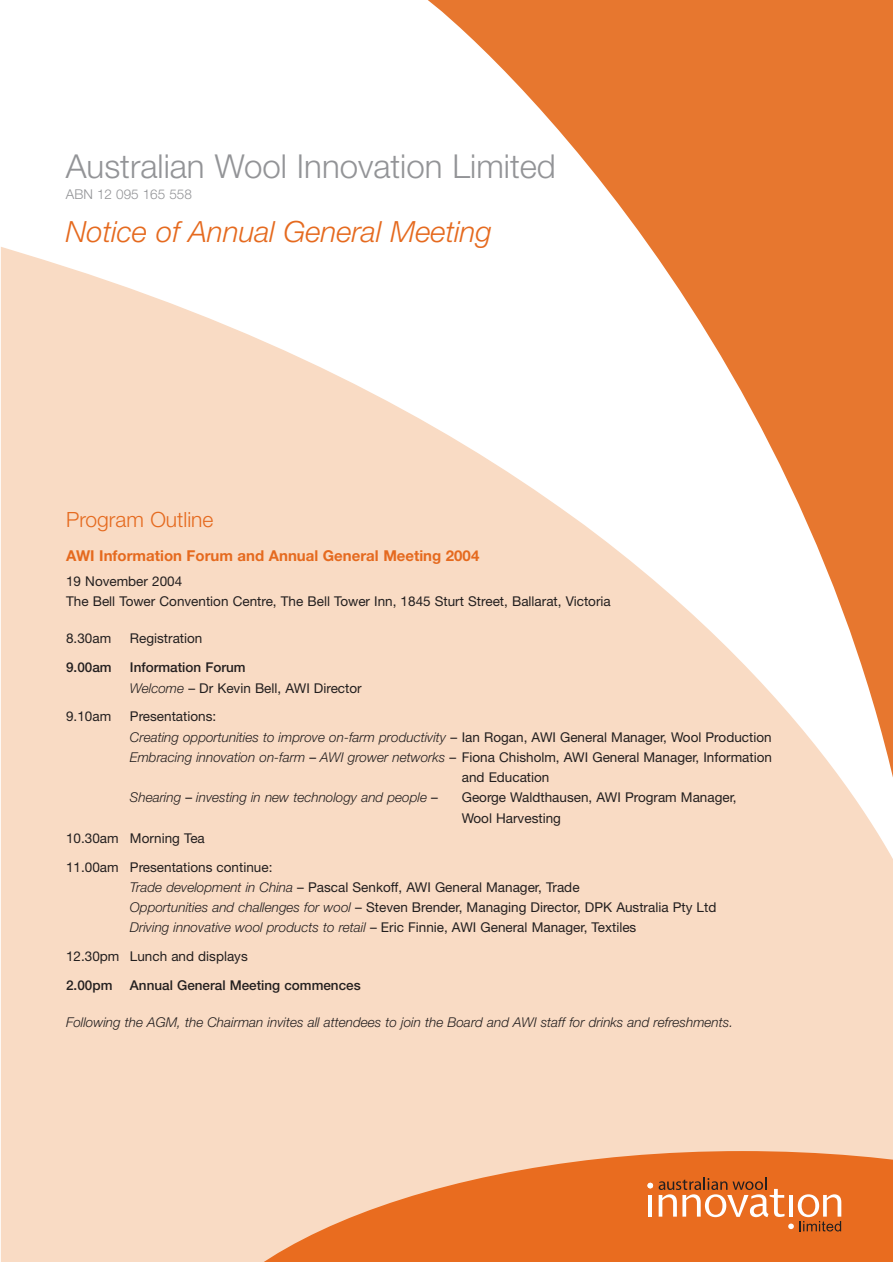
<style>
.page{position:relative;width:893px;height:1262px;background:#fff}
.page>*{position:absolute;margin:0;border:0;box-sizing:border-box;transform-origin:0 0}
.t1{font:300 33px "Helvetica Neue";color:#939497}
.t2{font:italic 300 29.25px "Helvetica Neue";color:#e56a1f}
.t3{font:300 21px "Helvetica Neue";color:#e56a1f}
.t4{font:700 15px "Helvetica Neue";color:#e56a1f}
.t5{font:13.5px/20.2px "Helvetica Neue";color:#231f1f}
.t6{font:italic 300 13.5px "Helvetica Neue";color:#231f1f}
.t7{font:500 13.5px "Helvetica Neue";color:#231f1f}
.t8{font:300 13.5px "Helvetica Neue";color:#939497}
.s1{font-weight:500}
.s2{font-weight:300;font-style:italic}
.s3{font-weight:400;font-style:normal}
</style>
<div class="page">
<div style="left:1px;top:247px;width:891px;height:1014px;background:#f9dbc4"></div>
<svg style="left:408px;top:0;width:484px;height:842px"></svg>
<svg style="left:254px;top:1151px;width:638px;height:110px;fill:#e96c1f"></svg>
<svg style="left:647px;top:1177px;width:194px;height:54px"></svg>
<h1 class="t1" style="left:66px;top:155px;width:491px">Australian Wool Innovation Limited</h1>
<p class="t8" style="left:66px;top:190px;width:128px">ABN 12 095 165 558</p>
<h2 class="t2" style="left:66px;top:221px;width:427px">Notice of Annual General Meeting</h2>
<h3 class="t3" style="left:66px;top:512px;width:149px">Program Outline</h3>
<p class="t4" style="left:66px;top:551px;width:414px">AWI Information Forum and Annual General Meeting 2004</p>
<p class="t5" style="left:66px;top:572px;width:546px">19 November 2004<br>The Bell Tower Convention Centre, The Bell Tower Inn, 1845 Sturt Street, Ballarat, Victoria</p>
<p class="t5" style="left:66px;top:630px;width:47px">8.30am</p>
<p class="t5" style="left:130px;top:630px;width:74px">Registration</p>
<p class="t7" style="left:66px;top:662px;width:47px">9.00am</p>
<p class="t5" style="left:130px;top:658px;width:233px"><span class="s1">Information Forum<br></span><span class="s2">Welcome</span> – Dr Kevin Bell, AWI Director</p>
<p class="t5" style="left:66px;top:707px;width:47px">9.10am</p>
<p class="t5" style="left:130px;top:707px;width:88px">Presentations:</p>
<p class="t6" style="left:130px;top:732px;width:643px">Creating opportunities to improve on-farm productivity <span class="s3">– Ian Rogan, AWI General Manager, Wool Production</span></p>
<p class="t5" style="left:130px;top:748px;width:643px"><span class="s2">Embracing innovation on-farm</span> – <span class="s2">AWI grower networks</span> – Fiona Chisholm, AWI General Manager, Information</p>
<p class="t5" style="left:462px;top:768px;width:89px">and Education</p>
<p class="t6" style="left:130px;top:792px;width:309px">Shearing <span class="s3">–</span> investing in new technology and people <span class="s3">–</span></p>
<p class="t5" style="left:462px;top:788px;width:276px">George Waldthausen, AWI Program Manager,<br>Wool Harvesting</p>
<p class="t5" style="left:66px;top:825px;width:208px;line-height:28.8px">10.30am Morning Tea<br>11.00am Presentations continue:</p>
<p class="t5" style="left:130px;top:878px;width:588px"><span class="s2">Trade development in China</span> – Pascal Senkoff, AWI General Manager, Trade<br><span class="s2">Opportunities and challenges for wool</span> – Steven Brender, Managing Director, DPK Australia Pty Ltd<br><span class="s2">Driving innovative wool products to retail</span> – Eric Finnie, AWI General Manager, Textiles</p>
<p class="t5" style="left:66px;top:947px;width:183px">12.30pm Lunch and displays</p>
<p class="t7" style="left:66px;top:980px;width:48px">2.00pm</p>
<p class="t7" style="left:130px;top:980px;width:232px">Annual General Meeting commences</p>
<p class="t6" style="left:66px;top:1017px;width:668px">Following the AGM, the Chairman invites all attendees to join the Board and AWI staff for drinks and refreshments.</p>
</div>
